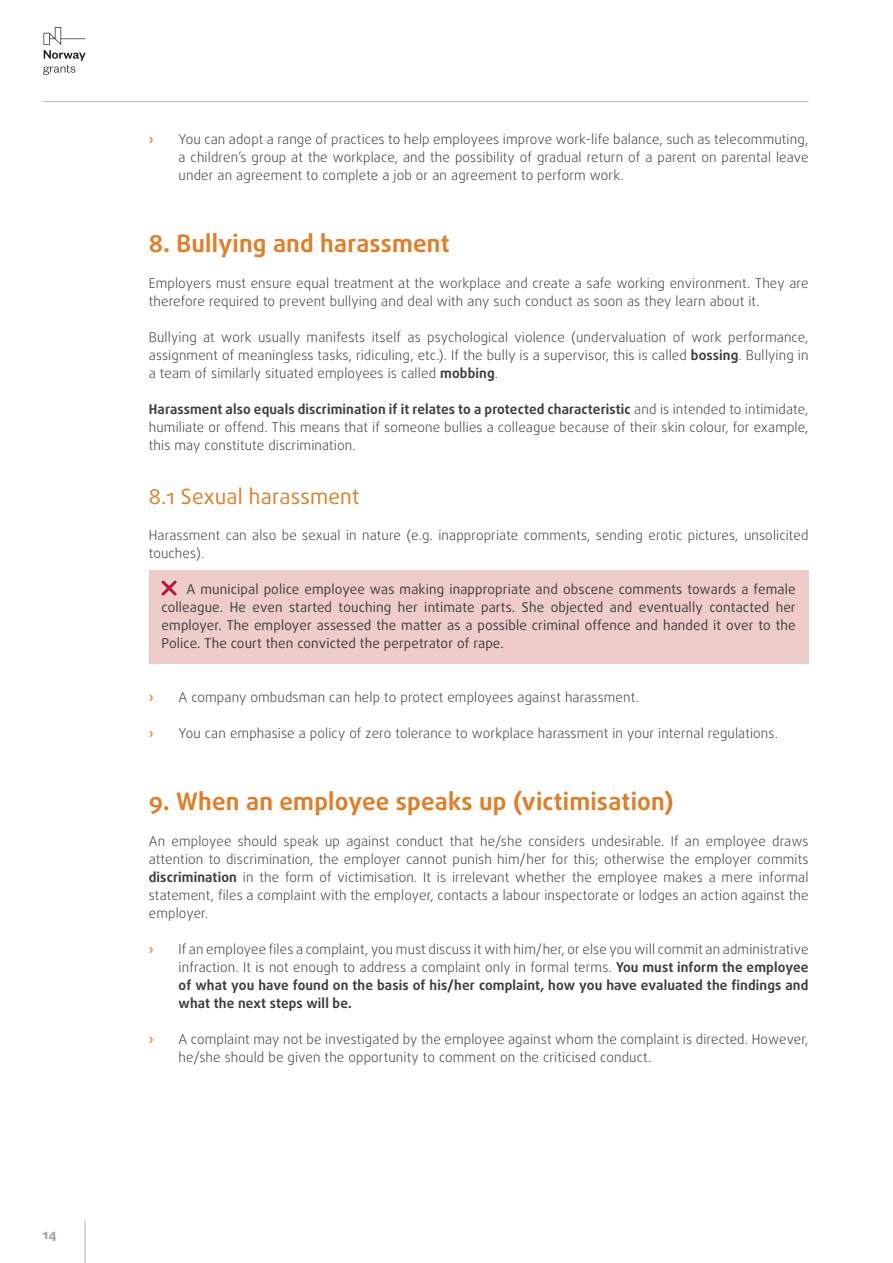
<style>
.page{position:relative;width:893px;height:1263px;background:#fff}
.page>*{position:absolute;margin:0;border:0;box-sizing:border-box;transform-origin:0 0}
.t1{font:700 24px "Daxline Pro";letter-spacing:.01em;color:#e07e26}
.t2{font:21px "Daxline Pro";letter-spacing:.01em;color:#e07e26}
.t3{font:300 13.5px/18px "Daxline Pro";letter-spacing:.01em;color:#3e3e3f;text-align:justify}
.t4{font:13.5px/18px "Daxline Pro";letter-spacing:.01em;color:#3e3e3f;text-align:justify}
.t5{font:700 13.5px "Daxline Pro";color:#e38936}
.t6{font:800 13.5px "Daxline Pro";color:#a8a9ad}
.s1{font-weight:700}
</style>
<div class="page">
<hr style="left:84px;top:1220px;width:2px;height:43px;background:#bcbdc0">
<svg style="left:43px;top:27px;width:43px;height:48px"></svg>
<hr style="left:43px;top:101px;width:765px;height:1px;background:#bcbdc0">
<div style="left:149px;top:571px;width:659px;height:93px;background:#edccc9"></div>
<svg style="left:162px;top:580px;width:15px;height:16px"></svg>
<p class="t6" style="left:43px;top:1225px;width:16px">14</p>
<p class="t5" style="left:149px;top:130px;width:6px">›</p>
<p class="t3" style="left:178px;top:130px;width:632px">You can adopt a range of practices to help employees improve work-life balance, such as telecommuting, a children’s group at the workplace, and the possibility of gradual return of a parent on parental leave under an agreement to complete a job or an agreement to perform work.</p>
<h1 class="t1" style="left:149px;top:227px;width:302px">8. Bullying and harassment</h1>
<p class="t3" style="left:149px;top:274px;width:661px">Employers must ensure equal treatment at the workplace and create a safe working environment. They are therefore required to prevent bullying and deal with any such conduct as soon as they learn about it.</p>
<p class="t3" style="left:149px;top:328px;width:661px">Bullying at work usually manifests itself as psychological violence (undervaluation of work performance, assignment of meaningless tasks, ridiculing, etc.). If the bully is a supervisor, this is called <span class="s1">bossing</span>. Bullying in a team of similarly situated employees is called <span class="s1">mobbing</span>.</p>
<p class="t3" style="left:149px;top:400px;width:661px"><span class="s1">Harassment also equals discrimination if it relates to a protected characteristic</span> and is intended to intimidate, humiliate or offend. This means that if someone bullies a colleague because of their skin colour, for example, this may constitute discrimination.</p>
<h2 class="t2" style="left:149px;top:483px;width:212px">8.1 Sexual harassment</h2>
<p class="t3" style="left:149px;top:526px;width:661px">Harassment can also be sexual in nature (e.g. inappropriate comments, sending erotic pictures, unsolicited touches).</p>
<p class="t4" style="left:162px;top:580px;width:636px;text-indent:25px">A municipal police employee was making inappropriate and obscene comments towards a female colleague. He even started touching her intimate parts. She objected and eventually contacted her employer. The employer assessed the matter as a possible criminal offence and handed it over to the Police. The court then convicted the perpetrator of rape.</p>
<p class="t5" style="left:149px;top:688px;width:6px">›</p>
<p class="t3" style="left:178px;top:688px;width:462px">A company ombudsman can help to protect employees against harassment.</p>
<p class="t5" style="left:149px;top:724px;width:6px">›</p>
<p class="t3" style="left:178px;top:724px;width:601px">You can emphasise a policy of zero tolerance to workplace harassment in your internal regulations.</p>
<h1 class="t1" style="left:149px;top:785px;width:526px">9. When an employee speaks up (victimisation)</h1>
<p class="t3" style="left:149px;top:832px;width:661px">An employee should speak up against conduct that he/she considers undesirable. If an employee draws attention to discrimination, the employer cannot punish him/her for this; otherwise the employer commits <span class="s1">discrimination</span> in the form of victimisation. It is irrelevant whether the employee makes a mere informal statement, files a complaint with the employer, contacts a labour inspectorate or lodges an action against the employer.</p>
<p class="t5" style="left:149px;top:940px;width:6px">›</p>
<p class="t3" style="left:178px;top:940px;width:631px">If an employee files a complaint, you must discuss it with him/her, or else you will commit an administrative infraction. It is not enough to address a complaint only in formal terms. <span class="s1">You must inform the employee of what you have found on the basis of his/her complaint, how you have evaluated the findings and what the next steps will be.</span></p>
<p class="t5" style="left:149px;top:1030px;width:6px">›</p>
<p class="t3" style="left:178px;top:1030px;width:631px">A complaint may not be investigated by the employee against whom the complaint is directed. However, he/she should be given the opportunity to comment on the criticised conduct.</p>
</div>
